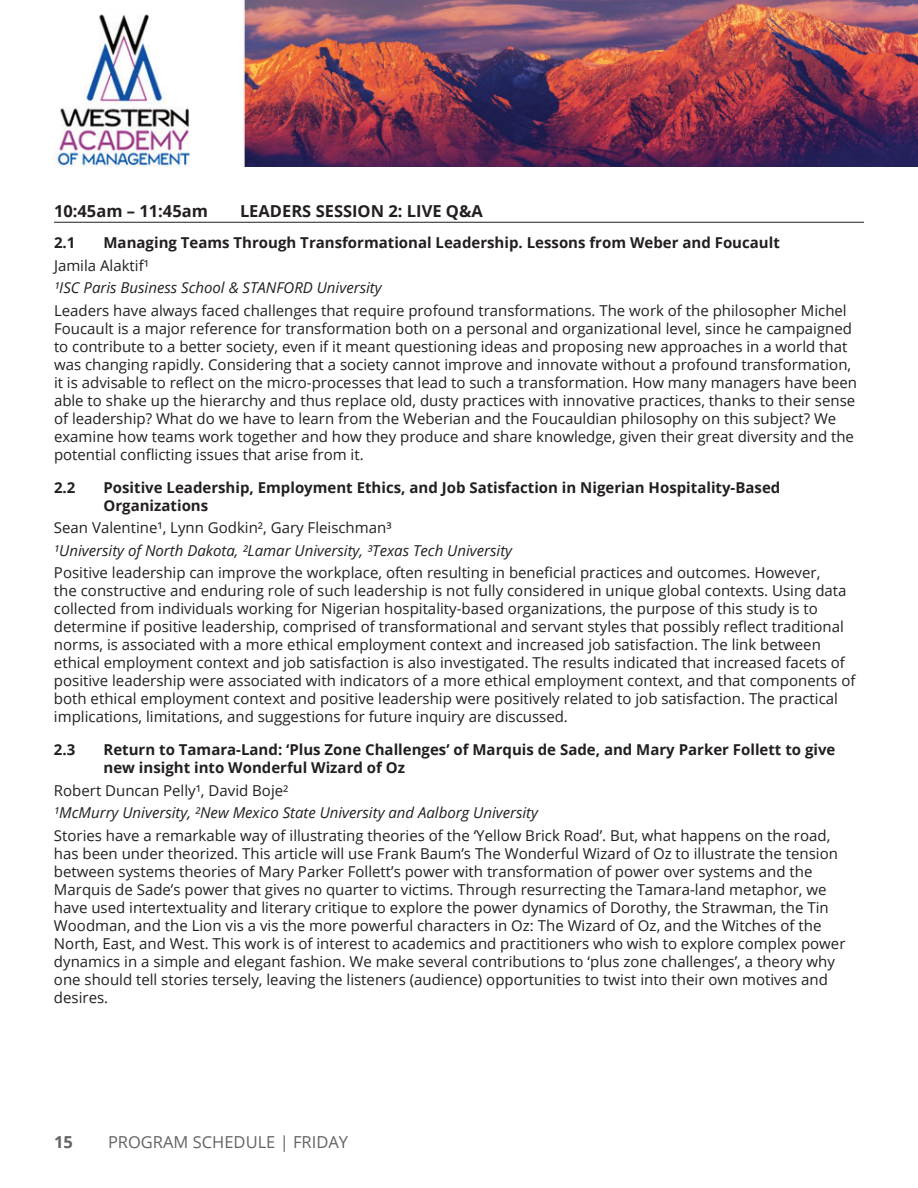
<style>
.page{position:relative;width:918px;height:1188px;background:#fff}
.page>*{position:absolute;margin:0;border:0;box-sizing:border-box;transform-origin:0 0}
.t1{font:700 16.5px "Open Sans";color:#231f20}
.t2{font:16.5px "Open Sans";color:#636366}
.t3{font:700 16.5px "Open Sans";color:#636366}
.t4{font:15px/18px "Open Sans";color:#231f20}
.t5{font:700 15px/18px "Open Sans";color:#231f20}
.t6{font:italic 15px "Open Sans";color:#231f20}
</style>
<div class="page">
<img style="left:54px;top:0;width:864px;height:167px">
<hr style="left:54px;top:222px;width:810px;height:1px;background:#231f20">
<p class="t1" style="left:54px;top:199px;width:155px">10:45am – 11:45am</p>
<p class="t1" style="left:240px;top:199px;width:244px">LEADERS SESSION 2: LIVE Q&amp;A</p>
<p class="t5" style="left:54px;top:233px;width:23px">2.1</p>
<p class="t5" style="left:104px;top:233px;width:678px">Managing Teams Through Transformational Leadership. Lessons from Weber and Foucault</p>
<p class="t4" style="left:54px;top:256px;width:97px">Jamila Alaktif¹</p>
<p class="t6" style="left:54px;top:277px;width:329px">¹ISC Paris Business School &amp; STANFORD University</p>
<p class="t4" style="left:54px;top:301px;width:805px">Leaders have always faced challenges that require profound transformations. The work of the philosopher Michel Foucault is a major reference for transformation both on a personal and organizational level, since he campaigned to contribute to a better society, even if it meant questioning ideas and proposing new approaches in a world that was changing rapidly. Considering that a society cannot improve and innovate without a profound transformation, it is advisable to reflect on the micro-processes that lead to such a transformation. How many managers have been able to shake up the hierarchy and thus replace old, dusty practices with innovative practices, thanks to their sense of leadership? What do we have to learn from the Weberian and the Foucauldian philosophy on this subject? We examine how teams work together and how they produce and share knowledge, given their great diversity and the potential conflicting issues that arise from it.</p>
<p class="t5" style="left:54px;top:478px;width:23px">2.2</p>
<p class="t5" style="left:103px;top:478px;width:678px">Positive Leadership, Employment Ethics, and Job Satisfaction in Nigerian Hospitality-Based<br>Organizations</p>
<p class="t4" style="left:54px;top:518px;width:339px">Sean Valentine¹, Lynn Godkin², Gary Fleischman³</p>
<p class="t6" style="left:54px;top:540px;width:460px">¹University of North Dakota, ²Lamar University, ³Texas Tech University</p>
<p class="t4" style="left:54px;top:563px;width:803px">Positive leadership can improve the workplace, often resulting in beneficial practices and outcomes. However,<br>the constructive and enduring role of such leadership is not fully considered in unique global contexts. Using data collected from individuals working for Nigerian hospitality-based organizations, the purpose of this study is to determine if positive leadership, comprised of transformational and servant styles that possibly reflect traditional norms, is associated with a more ethical employment context and increased job satisfaction. The link between ethical employment context and job satisfaction is also investigated. The results indicated that increased facets of positive leadership were associated with indicators of a more ethical employment context, and that components of both ethical employment context and positive leadership were positively related to job satisfaction. The practical implications, limitations, and suggestions for future inquiry are discussed.</p>
<p class="t5" style="left:54px;top:740px;width:23px">2.3</p>
<p class="t5" style="left:103px;top:740px;width:734px">Return to Tamara-Land: ‘Plus Zone Challenges’ of Marquis de Sade, and Mary Parker Follett to give new insight into Wonderful Wizard of Oz</p>
<p class="t4" style="left:54px;top:781px;width:236px">Robert Duncan Pelly¹, David Boje²</p>
<p class="t6" style="left:54px;top:802px;width:486px">¹McMurry University, ²New Mexico State University and Aalborg University</p>
<p class="t4" style="left:54px;top:826px;width:793px">Stories have a remarkable way of illustrating theories of the ‘Yellow Brick Road’. But, what happens on the road, has been under theorized. This article will use Frank Baum’s The Wonderful Wizard of Oz to illustrate the tension between systems theories of Mary Parker Follett’s power with transformation of power over systems and the Marquis de Sade’s power that gives no quarter to victims. Through resurrecting the Tamara-land metaphor, we have used intertextuality and literary critique to explore the power dynamics of Dorothy, the Strawman, the Tin Woodman, and the Lion vis a vis the more powerful characters in Oz: The Wizard of Oz, and the Witches of the North, East, and West. This work is of interest to academics and practitioners who wish to explore complex power dynamics in a simple and elegant fashion. We make several contributions to ‘plus zone challenges’, a theory why one should tell stories tersely, leaving the listeners (audience) opportunities to twist into their own motives and desires.</p>
<p class="t3" style="left:54px;top:1131px;width:20px">15</p>
<p class="t2" style="left:108px;top:1131px;width:242px">PROGRAM SCHEDULE | FRIDAY</p>
</div>
